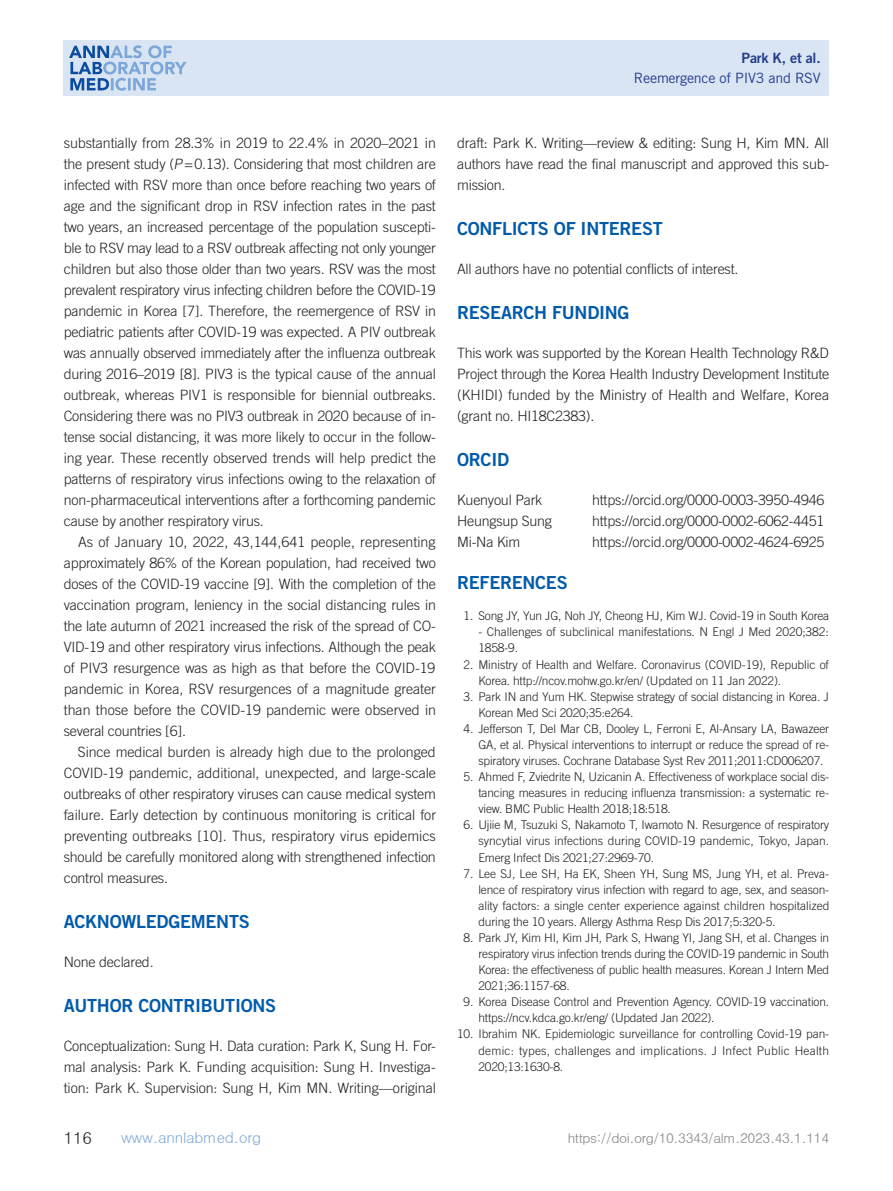
<style>
.page{position:relative;width:893px;height:1191px;background:#fff}
.page>*{position:absolute;margin:0;border:0;box-sizing:border-box;transform-origin:0 0}
.본문대제목{font:18px "Trade Gothic LT Std Bd 2";letter-spacing:-.015em;color:#015aaa}
.URL{font:16.5px "Dotum";color:#231f20}
.URL-2{font:15px "Dotum";letter-spacing:-.02em;color:#7ca7d8}
.본문_0{font:300 14.25px/21px "Trade Gothic LT Std";letter-spacing:-.015em;color:#231f20;text-align:justify}
.하시라제목{font:14.25px "Trade Gothic LT Std";letter-spacing:-.015em;color:#253f8e}
.하시라이름{font:14.25px "Trade Gothic LT Std Bd 2";letter-spacing:-.015em;color:#253f8e}
.t1{font:13.5px "Dotum";letter-spacing:-.03em;color:#808285}
.참고문헌_1{font:300 12px/16px "Trade Gothic LT Std";letter-spacing:-.015em;color:#231f20;text-align:justify}
.참고문헌_2{font:300 12px/16px "Trade Gothic LT Std";letter-spacing:.02em;color:#231f20;text-align:justify}
.s1{font-style:italic}
</style>
<div class="page">
<div style="left:64px;top:40px;width:765px;height:56px;background:#dae5f4"></div>
<svg style="left:69px;top:45px;width:118px;height:46px"></svg>
<p class="본문_0" style="left:64px;top:132px;width:374px">substantially from 28.3% in 2019 to 22.4% in 2020–2021 in the present study (<span class="s1">P</span>=0.13). Considering that most children are infected with RSV more than once before reaching two years of age and the significant drop in RSV infection rates in the past two years, an increased percentage of the population suscepti&shy;ble to RSV may lead to a RSV outbreak affecting not only younger children but also those older than two years. RSV was the most prevalent respiratory virus infecting children before the COVID-19 pandemic in Korea [7]. Therefore, the reemergence of RSV in pediatric patients after COVID-19 was expected. A PIV outbreak was annually observed immediately after the influenza outbreak during 2016–2019 [8]. PIV3 is the typical cause of the annual outbreak, whereas PIV1 is responsible for biennial outbreaks.<br>Considering there was no PIV3 outbreak in 2020 because of in&shy;tense social distancing, it was more likely to occur in the follow&shy;ing year. These recently observed trends will help predict the patterns of respiratory virus infections owing to the relaxation of non-pharmaceutical interventions after a forthcoming pandemic cause by another respiratory virus.</p>
<p class="본문_0" style="left:64px;top:531px;width:374px;text-indent:14px">As of January 10, 2022, 43,144,641 people, representing approximately 86% of the Korean population, had received two doses of the COVID-19 vaccine [9]. With the completion of the vaccination program, leniency in the social distancing rules in the late autumn of 2021 increased the risk of the spread of CO-VID-19 and other respiratory virus infections. Although the peak of PIV3 resurgence was as high as that before the COVID-19 pandemic in Korea, RSV resurgences of a magnitude greater than those before the COVID-19 pandemic were observed in several countries [6].</p>
<p class="본문_0" style="left:64px;top:741px;width:374px;text-indent:14px">Since medical burden is already high due to the prolonged COVID-19 pandemic, additional, unexpected, and large-scale outbreaks of other respiratory viruses can cause medical system failure. Early detection by continuous monitoring is critical for preventing outbreaks [10]. Thus, respiratory virus epidemics should be carefully monitored along with strengthened infection control measures.</p>
<p class="본문대제목" style="left:64px;top:910px;width:187px">ACKNOWLEDGEMENTS</p>
<p class="본문_0" style="left:64px;top:951px;width:91px">None declared.</p>
<p class="본문대제목" style="left:64px;top:994px;width:214px">AUTHOR CONTRIBUTIONS</p>
<p class="본문_0" style="left:64px;top:1035px;width:374px">Conceptualization: Sung H. Data curation: Park K, Sung H. For&shy;mal analysis: Park K. Funding acquisition: Sung H. Investiga&shy;tion: Park K. Supervision: Sung H, Kim MN. Writing—original</p>
<p class="하시라이름" style="left:742px;top:49px;width:81px">Park K, et al.</p>
<p class="하시라제목" style="left:634px;top:69px;width:188px">Reemergence of PIV3 and RSV</p>
<p class="본문_0" style="left:457px;top:132px;width:374px">draft: Park K. Writing—review &amp; editing: Sung H, Kim MN. All authors have read the final manuscript and approved this sub&shy;mission.</p>
<p class="본문대제목" style="left:457px;top:217px;width:207px">CONFLICTS OF INTEREST</p>
<p class="본문_0" style="left:457px;top:258px;width:283px">All authors have no potential conflicts of interest.</p>
<p class="본문대제목" style="left:457px;top:301px;width:174px">RESEARCH FUNDING</p>
<p class="본문_0" style="left:457px;top:342px;width:374px">This work was supported by the Korean Health Technology R&amp;D Project through the Korea Health Industry Development Institute (KHIDI) funded by the Ministry of Health and Welfare, Korea (grant no. HI18C2383).</p>
<p class="본문대제목" style="left:457px;top:448px;width:53px">ORCID</p>
<p class="본문_0" style="left:457px;top:489px;width:87px">Kuenyoul Park</p>
<p class="본문_0" style="left:592px;top:489px;width:234px">https://orcid.org/0000-0003-3950-4946</p>
<p class="본문_0" style="left:457px;top:510px;width:96px">Heungsup Sung</p>
<p class="본문_0" style="left:592px;top:510px;width:234px">https://orcid.org/0000-0002-6062-4451</p>
<p class="본문_0" style="left:457px;top:531px;width:65px">Mi-Na Kim</p>
<p class="본문_0" style="left:592px;top:531px;width:234px">https://orcid.org/0000-0002-4624-6925</p>
<p class="본문대제목" style="left:457px;top:571px;width:112px">REFERENCES</p>
<p class="참고문헌_1" style="left:464px;top:608px;width:367px">1. Song JY, Yun JG, Noh JY, Cheong HJ, Kim WJ. Covid-19 in South Korea</p>
<p class="참고문헌_1" style="left:478px;top:624px;width:352px">- Challenges of subclinical manifestations. N Engl J Med 2020;382:<br>1858-9.</p>
<p class="참고문헌_1" style="left:478px;top:656px;width:352px;text-indent:-15px">2. Ministry of Health and Welfare. Coronavirus (COVID-19), Republic of<br>Korea. http://ncov.mohw.go.kr/en/ (Updated on 11 Jan 2022).</p>
<p class="참고문헌_1" style="left:478px;top:688px;width:352px;text-indent:-15px">3. Park IN and Yum HK. Stepwise strategy of social distancing in Korea. J<br>Korean Med Sci 2020;35:e264.</p>
<p class="참고문헌_1" style="left:478px;top:720px;width:352px;text-indent:-15px">4. Jefferson T, Del Mar CB, Dooley L, Ferroni E, Al-Ansary LA, Bawazeer GA, et al. Physical interventions to interrupt or reduce the spread of re&shy;spiratory viruses. Cochrane Database Syst Rev 2011;2011:CD006207.</p>
<p class="참고문헌_1" style="left:478px;top:768px;width:352px;text-indent:-15px">5. Ahmed F, Zviedrite N, Uzicanin A. Effectiveness of workplace social dis&shy;tancing measures in reducing influenza transmission: a systematic re&shy;view. BMC Public Health 2018;18:518.</p>
<p class="참고문헌_1" style="left:478px;top:817px;width:352px;text-indent:-15px">6. Ujiie M, Tsuzuki S, Nakamoto T, Iwamoto N. Resurgence of respiratory syncytial virus infections during COVID-19 pandemic, Tokyo, Japan.<br>Emerg Infect Dis 2021;27:2969-70.</p>
<p class="참고문헌_1" style="left:478px;top:865px;width:352px;text-indent:-15px">7. Lee SJ, Lee SH, Ha EK, Sheen YH, Sung MS, Jung YH, et al. Preva&shy;lence of respiratory virus infection with regard to age, sex, and season&shy;ality factors: a single center experience against children hospitalized during the 10 years. Allergy Asthma Resp Dis 2017;5:320-5.</p>
<p class="참고문헌_1" style="left:478px;top:929px;width:352px;text-indent:-15px">8. Park JY, Kim HI, Kim JH, Park S, Hwang YI, Jang SH, et al. Changes in respiratory virus infection trends during the COVID-19 pandemic in South Korea: the effectiveness of public health measures. Korean J Intern Med 2021;36:1157-68.</p>
<p class="참고문헌_1" style="left:478px;top:993px;width:352px;text-indent:-15px">9. Korea Disease Control and Prevention Agency. COVID-19 vaccination. https://ncv.kdca.go.kr/eng/ (Updated Jan 2022).</p>
<p class="참고문헌_2" style="left:478px;top:1026px;width:352px;text-indent:-21px">10. Ibrahim NK. Epidemiologic surveillance for controlling Covid-19 pan&shy;demic: types, challenges and implications. J Infect Public Health 2020;13:1630-8.</p>
<p class="URL" style="left:64px;top:1129px;width:30px">116</p>
<p class="URL-2" style="left:121px;top:1130px;width:142px">www.annlabmed.org</p>
<p class="t1" style="left:568px;top:1131px;width:263px">https://doi.org/10.3343/alm.2023.43.1.114</p>
</div>
